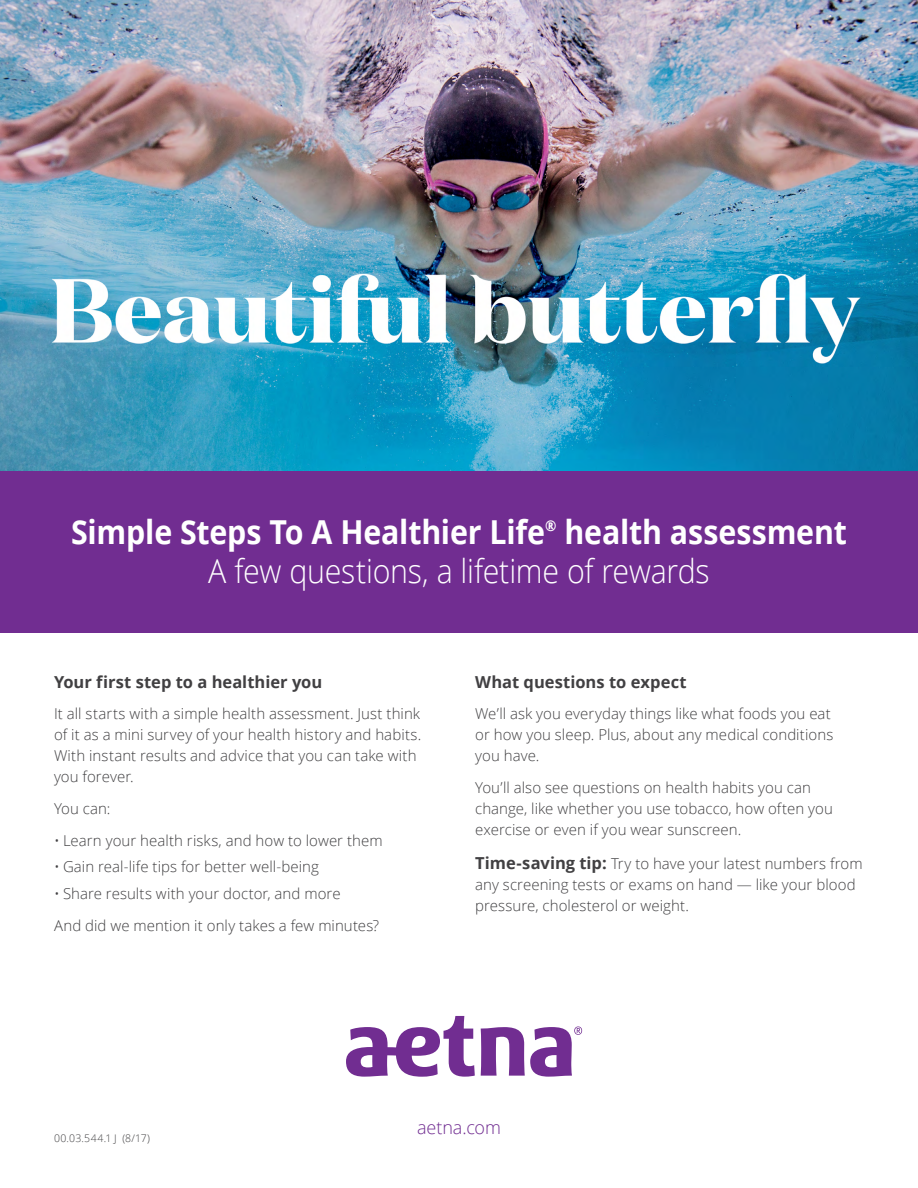
<style>
.page{position:relative;width:918px;height:1188px;background:#fff}
.page>*{position:absolute;margin:0;border:0;box-sizing:border-box;transform-origin:0 0}
.t1{font:700 33px "Open Sans";letter-spacing:-.005em;color:#fff;scale:.92 1}
.t2{font:300 33px "Open Sans";letter-spacing:-.01em;color:#fff;scale:.92 1}
.t3{font:300 18px "Open Sans";letter-spacing:-.005em;color:#712d91}
.t4{font:700 16.5px "Open Sans";color:#414042}
.t5{font:300 15px/21px "Open Sans";letter-spacing:.005em;color:#414042}
.t6{font:700 14.85px "Open Sans";color:#fff;scale:.92 1}
.t7{font:300 10.5px "Open Sans";letter-spacing:.04em;color:#414042}
.s1{font-weight:700;font-size:16.5px}
</style>
<div class="page">
<img style="left:0;top:0;width:918px;height:471px">
<div style="left:0;top:471px;width:918px;height:162px;background:#712d91"></div>
<svg style="left:346px;top:1016px;width:236px;height:61px"></svg>
<h1 class="t1" style="left:71px;top:509px;width:517px">Simple Steps To A Healthier Life</h1>
<h1 class="t6" style="left:545px;top:515px;width:14px">®</h1>
<h1 class="t1" style="left:565px;top:509px;width:309px">health assessment</h1>
<h2 class="t2" style="left:208px;top:548px;width:547px">A few questions, a lifetime of rewards</h2>
<h3 class="t4" style="left:54px;top:670px;width:270px">Your first step to a healthier you</h3>
<p class="t5" style="left:54px;top:703px;width:369px">It all starts with a simple health assessment. Just think of it as a mini survey of your health history and habits.<br>With instant results and advice that you can take with you forever.</p>
<p class="t5" style="left:54px;top:798px;width:58px">You can:</p>
<p class="t5" style="left:54px;top:830px;width:330px">• Learn your health risks, and how to lower them</p>
<p class="t5" style="left:54px;top:856px;width:267px">• Gain real-life tips for better well-being</p>
<p class="t5" style="left:54px;top:877px;width:327px;line-height:31.8px">• Share results with your doctor, and more<br>And did we mention it only takes a few minutes?</p>
<h3 class="t4" style="left:475px;top:670px;width:213px">What questions to expect</h3>
<p class="t5" style="left:475px;top:703px;width:360px">We’ll ask you everyday things like what foods you eat or how you sleep. Plus, about any medical conditions you have.</p>
<p class="t5" style="left:475px;top:777px;width:359px">You’ll also see questions on health habits you can change, like whether you use tobacco, how often you exercise or even if you wear sunscreen.</p>
<p class="t5" style="left:475px;top:852px;width:389px"><span class="s1">Time-saving tip:</span> Try to have your latest numbers from any screening tests or exams on hand — like your blood pressure, cholesterol or weight.</p>
<p class="t7" style="left:54px;top:1131px;width:97px">00.03.544.1 J (8/17)</p>
<p class="t3" style="left:417px;top:1115px;width:85px">aetna.com</p>
</div>
